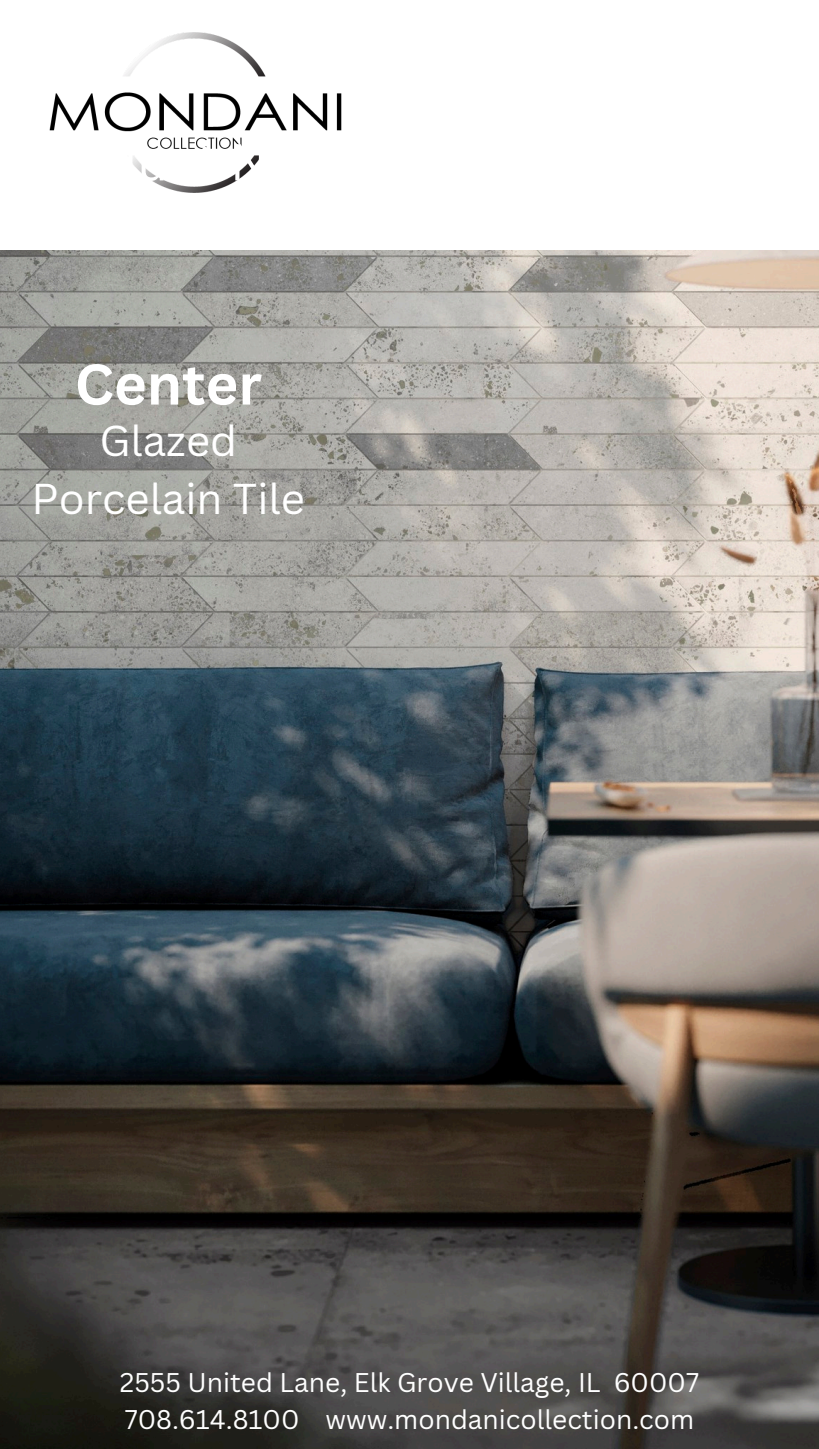
<style>
.page{position:relative;width:819px;height:1449px;background:#fff}
.page>*{position:absolute;margin:0;border:0;box-sizing:border-box;transform-origin:0 0}
.t1{font:700 56px "Canva Sans";color:#fff}
.t2{font:42px/57.8px "Canva Sans";color:#fff;text-align:center}
.t3{font:26.25px "Canva Sans";color:#fff}
</style>
<div class="page">
<img style="left:49px;top:32px;width:293px;height:160px">
<img style="left:0;top:251px;width:819px;height:1198px">
<h1 class="t1" style="left:75px;top:345px;width:189px">Center</h1>
<h3 class="t2" style="left:32px;top:411px;width:275px">Glazed<br>Porcelain Tile</h3>
<p class="t3" style="left:120px;top:1364px;width:581px">2555 United Lane, Elk Grove Village, IL 60007</p>
<p class="t3" style="left:125px;top:1401px;width:571px">708.614.8100 www.mondanicollection.com</p>
</div>
